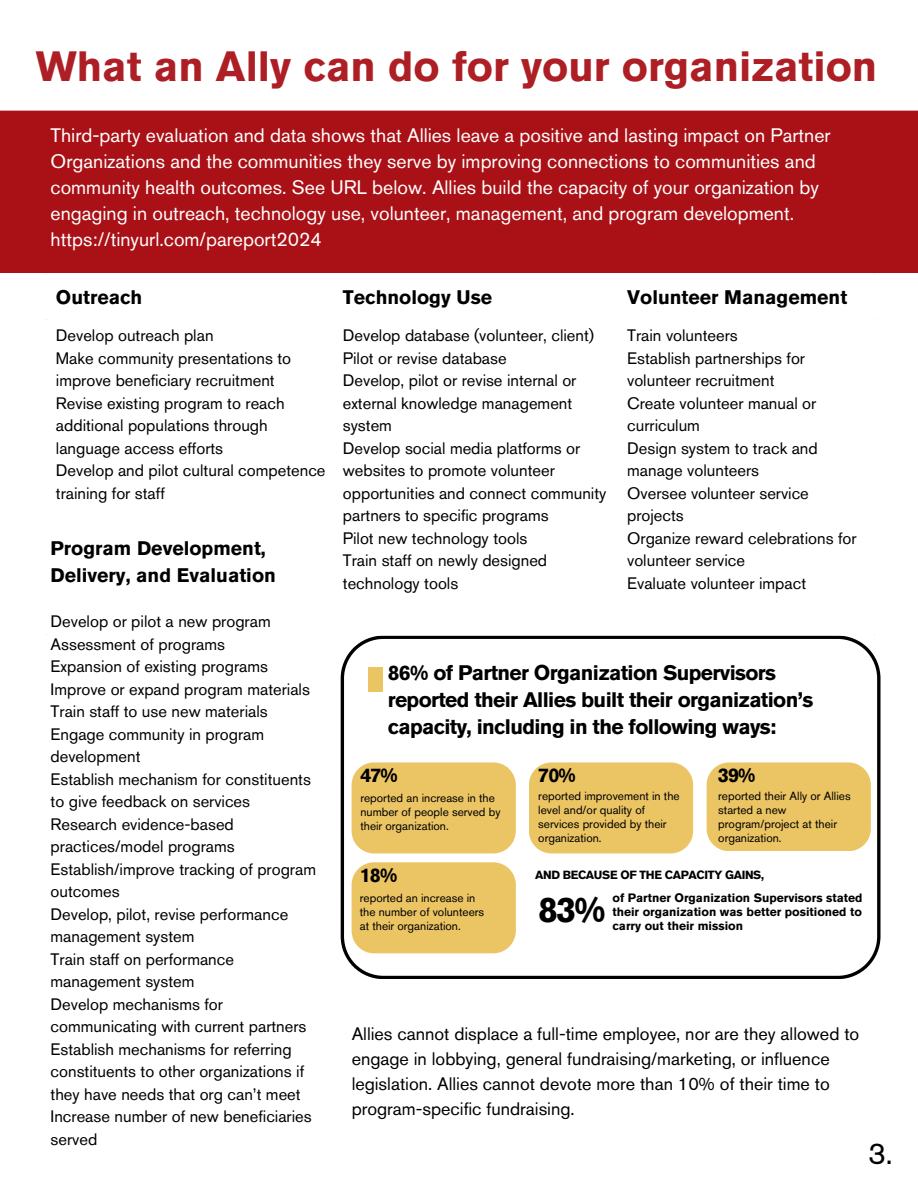
<style>
.page{position:relative;width:918px;height:1188px;background:#fff}
.page>*{position:absolute;margin:0;border:0;box-sizing:border-box;transform-origin:0 0}
.t1{font:700 42px "Akzidenz Grotesk Pro";color:#ad1f25}
.t2{font:700 35.55px "Akzidenz Grotesk Pro";color:#000}
.t3{font:30px "Akzidenz Grotesk Pro";color:#000}
.t4{font:700 21px/27px "Akzidenz Grotesk Pro";letter-spacing:-.03em;color:#000}
.t5{font:700 19.65px "Akzidenz Grotesk Pro";letter-spacing:-.05em;color:#000}
.t6{font:19.5px/25.8px "Akzidenz Grotesk Pro";color:#fff}
.t7{font:700 19.5px/27px "Akzidenz Grotesk Pro";color:#000}
.t8{font:18px/24.8px "Akzidenz Grotesk Pro";color:#000}
.t9{font:16.5px/22.5px "Akzidenz Grotesk Pro";color:#000}
.t10{font:700 12.15px/14.1px "Akzidenz Grotesk Pro";color:#000;text-align:justify}
.t11{font:11.85px/14.1px "Akzidenz Grotesk Pro";color:#000}
.t12{font:700 11.85px "Akzidenz Grotesk Pro";letter-spacing:-.03em;color:#000}
</style>
<div class="page">
<svg style="left:341px;top:636px;width:540px;height:343px"></svg>
<div style="left:352px;top:762px;width:164px;height:91px;background:#ebc463;border-radius:23px"></div>
<div style="left:529px;top:762px;width:164px;height:91px;background:#ebc463;border-radius:23px"></div>
<div style="left:707px;top:762px;width:164px;height:89px;background:#ebc463;border-radius:23px"></div>
<div style="left:352px;top:862px;width:164px;height:91px;background:#ebc463;border-radius:22px"></div>
<div style="left:368px;top:667px;width:14px;height:25px;background:#ebc463"></div>
<div style="left:0;top:111px;width:918px;height:162px;background:#aa1116"></div>
<p class="t1" style="left:36px;top:39px;width:843px">What an Ally can do for your organization</p>
<h4 class="t6" style="left:51px;top:124px;width:782px">Third-party evaluation and data shows that Allies leave a positive and lasting impact on Partner Organizations and the communities they serve by improving connections to communities and community health outcomes. See URL below. Allies build the capacity of your organization by engaging in outreach, technology use, volunteer, management, and program development. https://tinyurl.com/pareport2024</h4>
<p class="t7" style="left:56px;top:283px;width:88px">Outreach</p>
<p class="t7" style="left:343px;top:283px;width:151px">Technology Use</p>
<p class="t7" style="left:627px;top:283px;width:222px">Volunteer Management</p>
<p class="t9" style="left:56px;top:324px;width:159px">Develop outreach plan</p>
<p class="t9" style="left:56px;top:347px;width:237px">Make community presentations to improve beneficiary recruitment</p>
<p class="t9" style="left:56px;top:392px;width:230px">Revise existing program to reach additional populations through language access efforts</p>
<p class="t9" style="left:56px;top:459px;width:271px">Develop and pilot cultural competence training for staff</p>
<p class="t9" style="left:343px;top:324px;width:253px">Develop database (volunteer, client)</p>
<p class="t9" style="left:343px;top:347px;width:165px">Pilot or revise database</p>
<p class="t9" style="left:343px;top:369px;width:235px">Develop, pilot or revise internal or external knowledge management system</p>
<h4 class="t9" style="left:343px;top:437px;width:265px">Develop social media platforms or websites to promote volunteer opportunities and connect community partners to specific programs</h4>
<h6 class="t9" style="left:343px;top:527px;width:186px">Pilot new technology tools</h6>
<p class="t9" style="left:343px;top:549px;width:206px">Train staff on newly designed technology tools</p>
<h4 class="t9" style="left:627px;top:324px;width:112px">Train volunteers</h4>
<h4 class="t9" style="left:627px;top:347px;width:179px">Establish partnerships for volunteer recruitment</h4>
<p class="t9" style="left:627px;top:392px;width:191px">Create volunteer manual or curriculum</p>
<h4 class="t9" style="left:627px;top:437px;width:192px">Design system to track and manage volunteers</h4>
<p class="t9" style="left:627px;top:482px;width:183px">Oversee volunteer service projects</p>
<h4 class="t9" style="left:627px;top:527px;width:231px">Organize reward celebrations for volunteer service</h4>
<p class="t9" style="left:627px;top:572px;width:180px">Evaluate volunteer impact</p>
<p class="t7" style="left:51px;top:535px;width:227px">Program Development,<br>Delivery, and Evaluation</p>
<h2 class="t9" style="left:51px;top:610px;width:267px">Develop or pilot a new program<br>Assessment of programs<br>Expansion of existing programs<br>Improve or expand program materials<br>Train staff to use new materials<br>Engage community in program development<br>Establish mechanism for constituents to give feedback on services<br>Research evidence-based practices/model programs<br>Establish/improve tracking of program outcomes<br>Develop, pilot, revise performance management system<br>Train staff on performance management system<br>Develop mechanisms for communicating with current partners<br>Establish mechanisms for referring constituents to other organizations if they have needs that org can’t meet<br>Increase number of new beneficiaries served</h2>
<p class="t4" style="left:388px;top:662px;width:427px">86% of Partner Organization Supervisors reported their Allies built their organization’s capacity, including in the following ways:</p>
<h1 class="t5" style="left:360px;top:768px;width:39px">47%</h1>
<h5 class="t11" style="left:360px;top:792px;width:142px">reported an increase in the number of people served by their organization.</h5>
<p class="t5" style="left:360px;top:867px;width:39px">18%</p>
<p class="t11" style="left:360px;top:892px;width:126px">reported an increase in the number of volunteers at their organization.</p>
<p class="t5" style="left:538px;top:768px;width:39px">70%</p>
<p class="t11" style="left:538px;top:790px;width:143px">reported improvement in the level and/or quality of services provided by their organization.</p>
<p class="t5" style="left:718px;top:768px;width:39px">39%</p>
<p class="t11" style="left:718px;top:790px;width:134px">reported their Ally or Allies started a new program/project at their organization.</p>
<p class="t12" style="left:535px;top:870px;width:230px">AND BECAUSE OF THE CAPACITY GAINS,</p>
<p class="t2" style="left:538px;top:896px;width:69px">83%</p>
<p class="t10" style="left:612px;top:892px;width:252px">of Partner Organization Supervisors stated their organization was better positioned to carry out their mission</p>
<p class="t8" style="left:352px;top:1022px;width:509px">Allies cannot displace a full-time employee, nor are they allowed to engage in lobbying, general fundraising/marketing, or influence legislation. Allies cannot devote more than 10% of their time to program-specific fundraising.</p>
<h6 class="t3" style="left:868px;top:1134px;width:26px">3.</h6>
</div>
